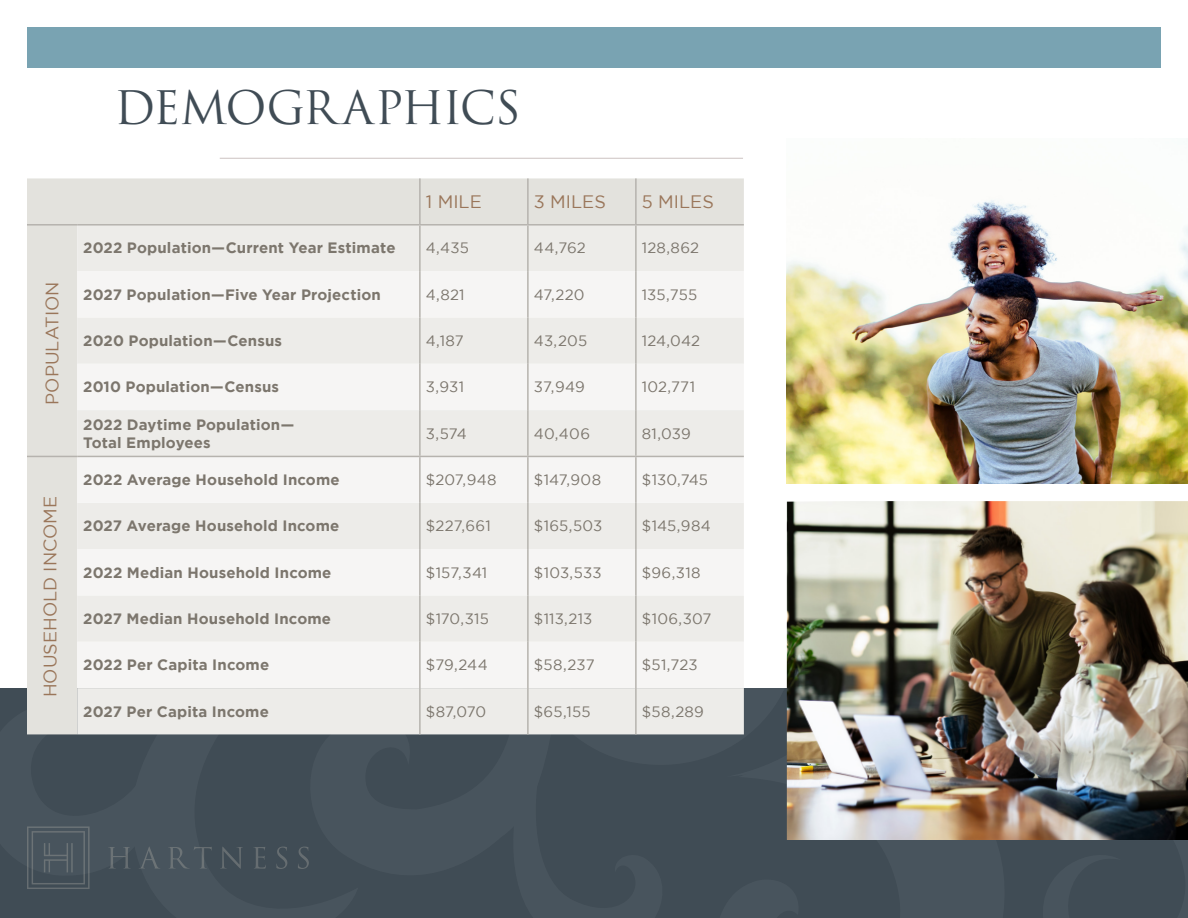
<style>
.page{position:relative;width:1188px;height:918px;background:#fff}
.page>*{position:absolute;margin:0;border:0;box-sizing:border-box;transform-origin:0 0}
.t1{font:45px "Trajan Pro 3";letter-spacing:-.035em;color:#404c55}
.headline{font:18px "Gotham";color:#9a765a}
.Table_bold{font:700 15px/18px "Gotham";letter-spacing:.01em;color:#7c766d}
.Text{font:15px "Gotham";letter-spacing:.01em;color:#7c766d}
</style>
<div class="page">
<div style="left:0;top:688px;width:1188px;height:230px;background:#404c55"></div>
<svg style="left:557px;top:506px;width:230px;height:280px"></svg>
<svg style="left:557px;top:771px;width:126px;height:15px"></svg>
<div style="left:27px;top:178px;width:717px;height:515px;background:#e3e2dd"></div>
<div style="left:77px;top:226px;width:667px;height:508px;background:#edece9"></div>
<svg style="left:77px;top:271px;width:667px;height:417px;fill:#f6f5f4"></svg>
<hr style="left:27px;top:224px;width:50px;height:2px;background:#b6b3ae">
<hr style="left:77px;top:224px;width:343px;height:2px;background:#b6b3ae">
<hr style="left:420px;top:224px;width:108px;height:2px;background:#b6b3ae">
<hr style="left:528px;top:224px;width:108px;height:2px;background:#b6b3ae">
<hr style="left:636px;top:224px;width:108px;height:2px;background:#b6b3ae">
<hr style="left:419px;top:178px;width:2px;height:46px;background:#b6b3ae">
<hr style="left:527px;top:178px;width:2px;height:46px;background:#b6b3ae">
<hr style="left:635px;top:178px;width:2px;height:46px;background:#b6b3ae">
<hr style="left:419px;top:226px;width:2px;height:45px;background:#b6b3ae">
<hr style="left:527px;top:226px;width:2px;height:45px;background:#b6b3ae">
<hr style="left:635px;top:226px;width:2px;height:45px;background:#b6b3ae">
<hr style="left:419px;top:271px;width:2px;height:46px;background:#b6b3ae">
<hr style="left:527px;top:271px;width:2px;height:46px;background:#b6b3ae">
<hr style="left:635px;top:271px;width:2px;height:46px;background:#b6b3ae">
<hr style="left:419px;top:317px;width:2px;height:47px;background:#b6b3ae">
<hr style="left:527px;top:317px;width:2px;height:47px;background:#b6b3ae">
<hr style="left:635px;top:317px;width:2px;height:47px;background:#b6b3ae">
<hr style="left:419px;top:364px;width:2px;height:46px;background:#b6b3ae">
<hr style="left:527px;top:364px;width:2px;height:46px;background:#b6b3ae">
<hr style="left:635px;top:364px;width:2px;height:46px;background:#b6b3ae">
<hr style="left:419px;top:410px;width:2px;height:46px;background:#b6b3ae">
<hr style="left:527px;top:410px;width:2px;height:46px;background:#b6b3ae">
<hr style="left:635px;top:410px;width:2px;height:46px;background:#b6b3ae">
<hr style="left:419px;top:457px;width:2px;height:46px;background:#b6b3ae">
<hr style="left:527px;top:457px;width:2px;height:46px;background:#b6b3ae">
<hr style="left:635px;top:457px;width:2px;height:46px;background:#b6b3ae">
<hr style="left:419px;top:503px;width:2px;height:46px;background:#b6b3ae">
<hr style="left:527px;top:503px;width:2px;height:46px;background:#b6b3ae">
<hr style="left:635px;top:503px;width:2px;height:46px;background:#b6b3ae">
<hr style="left:419px;top:549px;width:2px;height:46px;background:#b6b3ae">
<hr style="left:527px;top:549px;width:2px;height:46px;background:#b6b3ae">
<hr style="left:635px;top:549px;width:2px;height:46px;background:#b6b3ae">
<hr style="left:419px;top:595px;width:2px;height:47px;background:#b6b3ae">
<hr style="left:527px;top:595px;width:2px;height:47px;background:#b6b3ae">
<hr style="left:635px;top:595px;width:2px;height:47px;background:#b6b3ae">
<hr style="left:419px;top:642px;width:2px;height:46px;background:#b6b3ae">
<hr style="left:527px;top:642px;width:2px;height:46px;background:#b6b3ae">
<hr style="left:635px;top:642px;width:2px;height:46px;background:#b6b3ae">
<hr style="left:419px;top:688px;width:2px;height:46px;background:#b6b3ae">
<hr style="left:527px;top:688px;width:2px;height:46px;background:#b6b3ae">
<hr style="left:635px;top:688px;width:2px;height:46px;background:#b6b3ae">
<hr style="left:77px;top:456px;width:343px;height:1px;background:#b6b3ae">
<hr style="left:420px;top:456px;width:108px;height:1px;background:#b6b3ae">
<hr style="left:528px;top:456px;width:108px;height:1px;background:#b6b3ae">
<hr style="left:636px;top:456px;width:108px;height:1px;background:#b6b3ae">
<hr style="left:27px;top:456px;width:50px;height:1px;background:#b6b3ae">
<img style="left:787px;top:501px;width:401px;height:339px">
<hr style="left:220px;top:158px;width:523px;height:1px;background:#ccc2c1">
<div style="left:27px;top:27px;width:1134px;height:41px;background:#79a3b2"></div>
<img style="left:787px;top:200px;width:401px;height:283px">
<svg style="left:27px;top:693px;width:282px;height:196px"></svg>
<p class="t1" style="left:114px;top:77px;width:408px">DEMOGRAPHICS</p>
<p class="headline" style="left:42px;top:405px;width:125px;rotate:-90deg">POPULATION</p>
<p class="headline" style="left:40px;top:697px;width:203px;rotate:-90deg">HOUSEHOLD INCOME</p>
<p class="headline" style="left:426px;top:192px;width:57px">1 MILE</p>
<p class="headline" style="left:534px;top:192px;width:74px">3 MILES</p>
<p class="headline" style="left:642px;top:192px;width:74px">5 MILES</p>
<p class="Table_bold" style="left:83px;top:239px;width:314px">2022 Population—Current Year Estimate</p>
<p class="Text" style="left:426px;top:240px;width:45px">4,435</p>
<p class="Text" style="left:534px;top:240px;width:53px">44,762</p>
<p class="Text" style="left:642px;top:240px;width:59px">128,862</p>
<p class="Table_bold" style="left:83px;top:285px;width:299px">2027 Population—Five Year Projection</p>
<p class="Text" style="left:426px;top:286px;width:40px">4,821</p>
<p class="Text" style="left:534px;top:286px;width:52px">47,220</p>
<p class="Text" style="left:642px;top:286px;width:57px">135,755</p>
<p class="Table_bold" style="left:83px;top:331px;width:200px">2020 Population—Census</p>
<p class="Text" style="left:426px;top:332px;width:40px">4,187</p>
<p class="Text" style="left:534px;top:332px;width:55px">43,205</p>
<p class="Text" style="left:642px;top:332px;width:60px">124,042</p>
<p class="Table_bold" style="left:83px;top:378px;width:197px">2010 Population—Census</p>
<p class="Text" style="left:426px;top:379px;width:40px">3,931</p>
<p class="Text" style="left:534px;top:379px;width:52px">37,949</p>
<p class="Text" style="left:642px;top:379px;width:55px">102,771</p>
<p class="Table_bold" style="left:83px;top:415px;width:212px">2022 Daytime Population—<br>Total Employees</p>
<p class="Text" style="left:426px;top:425px;width:43px">3,574</p>
<p class="Text" style="left:534px;top:425px;width:58px">40,406</p>
<p class="Text" style="left:642px;top:425px;width:50px">81,039</p>
<p class="Table_bold" style="left:83px;top:470px;width:258px">2022 Average Household Income</p>
<p class="Text" style="left:426px;top:471px;width:72px">$207,948</p>
<p class="Text" style="left:534px;top:471px;width:69px">$147,908</p>
<p class="Text" style="left:642px;top:471px;width:68px">$130,745</p>
<p class="Table_bold" style="left:83px;top:517px;width:258px">2027 Average Household Income</p>
<p class="Text" style="left:426px;top:518px;width:66px">$227,661</p>
<p class="Text" style="left:534px;top:518px;width:70px">$165,503</p>
<p class="Text" style="left:642px;top:518px;width:71px">$145,984</p>
<p class="Table_bold" style="left:83px;top:563px;width:250px">2022 Median Household Income</p>
<p class="Text" style="left:426px;top:564px;width:63px">$157,341</p>
<p class="Text" style="left:534px;top:564px;width:69px">$103,533</p>
<p class="Text" style="left:642px;top:564px;width:60px">$96,318</p>
<p class="Table_bold" style="left:83px;top:609px;width:249px">2027 Median Household Income</p>
<p class="Text" style="left:426px;top:610px;width:65px">$170,315</p>
<p class="Text" style="left:534px;top:610px;width:60px">$113,213</p>
<p class="Text" style="left:642px;top:610px;width:71px">$106,307</p>
<p class="Table_bold" style="left:83px;top:656px;width:188px">2022 Per Capita Income</p>
<p class="Text" style="left:426px;top:657px;width:63px">$79,244</p>
<p class="Text" style="left:534px;top:657px;width:62px">$58,237</p>
<p class="Text" style="left:642px;top:657px;width:57px">$51,723</p>
<p class="Table_bold" style="left:83px;top:702px;width:187px">2027 Per Capita Income</p>
<p class="Text" style="left:426px;top:703px;width:62px">$87,070</p>
<p class="Text" style="left:534px;top:703px;width:58px">$65,155</p>
<p class="Text" style="left:642px;top:703px;width:64px">$58,289</p>
</div>
